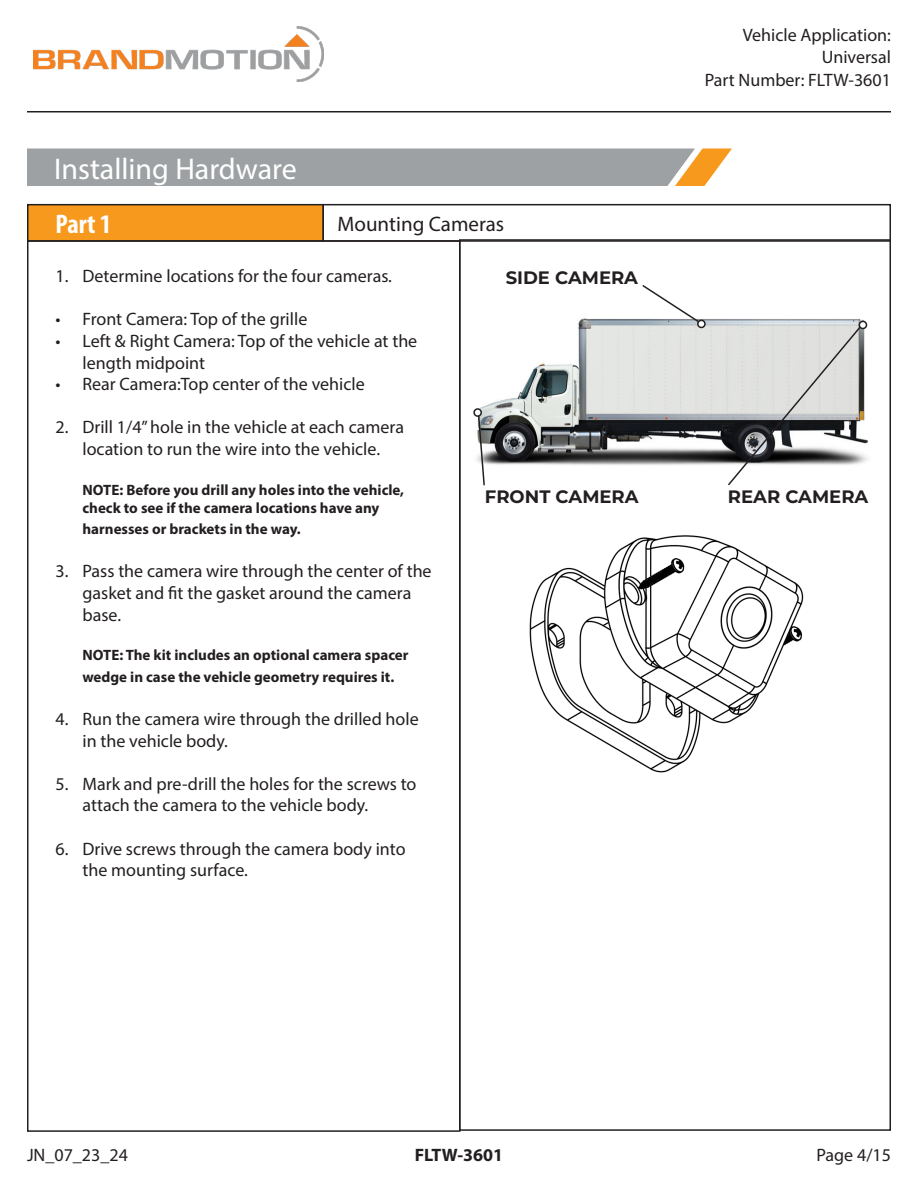
<style>
.page{position:relative;width:918px;height:1188px;background:#fff}
.page>*{position:absolute;margin:0;border:0;box-sizing:border-box;transform-origin:0 0}
.t1{font:30px "Myriad Pro";color:#fff}
.t2{font:700 condensed 27px "Myriad Pro";color:#fff}
.t3{font:21px "Myriad Pro";color:#231f20}
.t4{font:18px/21.6px "Myriad Pro";color:#231f20}
.t5{font:700 18px "Montserrat";color:#231f20}
.t6{font:700 18px "Myriad Pro";color:#231f20}
.t7{font:700 15px/18px "Myriad Pro";color:#231f20}
</style>
<div class="page">
<img style="left:33px;top:27px;width:290px;height:54px">
<hr style="left:27px;top:111px;width:864px;height:1px;background:#231f20">
<svg style="left:27px;top:148px;width:705px;height:38px;background:#a5a4a1"></svg>
<div style="left:28px;top:205px;width:295px;height:36px;background:#f7991c"></div>
<div style="left:27px;top:204px;width:297px;height:38px;border:2px solid #231f20"></div>
<div style="left:322px;top:204px;width:569px;height:38px;border:2px solid #231f20"></div>
<div style="left:27px;top:240px;width:433px;height:892px;border:2px solid #231f20"></div>
<img style="left:480px;top:318px;width:388px;height:147px">
<svg style="left:477px;top:411px;width:9px;height:75px"></svg>
<svg style="left:726px;top:322px;width:138px;height:164px"></svg>
<svg style="left:641px;top:285px;width:62px;height:40px"></svg>
<div style="left:474px;top:409px;width:7px;height:7px;background:#fff;border-radius:50%"></div>
<div style="left:473px;top:408px;width:9px;height:9px;border:2px solid #231f20;border-radius:50%"></div>
<div style="left:859px;top:321px;width:7px;height:8px;background:#fff;border-radius:50%"></div>
<div style="left:859px;top:321px;width:8px;height:8px;border:2px solid #231f20;border-radius:50%"></div>
<div style="left:698px;top:320px;width:7px;height:7px;background:#fff;border-radius:50%"></div>
<div style="left:697px;top:320px;width:9px;height:8px;border:2px solid #231f20;border-radius:50%"></div>
<img style="left:529px;top:535px;width:275px;height:238px">
<p class="t4" style="left:705px;top:23px;width:188px;line-height:22.5px;text-align:right">Vehicle Application:<br>Universal<br>Part Number: FLTW-3601</p>
<p class="t1" style="left:54px;top:150px;width:244px">Installing Hardware</p>
<p class="t2" style="left:56px;top:207px;width:57px">Part 1</p>
<p class="t3" style="left:338px;top:211px;width:168px">Mounting Cameras</p>
<p class="t4" style="left:56px;top:265px;width:338px">1. Determine locations for the four cameras.</p>
<p class="t4" style="left:56px;top:308px;width:253px">• Front Camera: Top of the grille</p>
<p class="t4" style="left:82px;top:330px;width:336px;text-indent:-27px">• Left &amp; Right Camera: Top of the vehicle at the length midpoint</p>
<p class="t4" style="left:56px;top:373px;width:311px">• Rear Camera:Top center of the vehicle</p>
<p class="t4" style="left:56px;top:416px;width:350px;text-align:center">2. Drill 1/4” hole in the vehicle at each camera location to run the wire into the vehicle.</p>
<p class="t7" style="left:82px;top:480px;width:323px">NOTE: Before you drill any holes into the vehicle, check to see if the camera locations have any</p>
<p class="t7" style="left:82px;top:520px;width:220px">harnesses or brackets in the way.</p>
<p class="t4" style="left:82px;top:560px;width:351px;text-indent:-27px">3. Pass the camera wire through the center of the gasket and fit the gasket around the camera base.</p>
<p class="t7" style="left:82px;top:644px;width:328px;line-height:21.6px">NOTE: The kit includes an optional camera spacer wedge in case the vehicle geometry requires it.</p>
<p class="t4" style="left:82px;top:708px;width:338px;text-indent:-27px">4. Run the camera wire through the drilled hole in the vehicle body.</p>
<p class="t4" style="left:82px;top:773px;width:336px;text-indent:-27px">5. Mark and pre-drill the holes for the screws to attach the camera to the vehicle body.</p>
<p class="t4" style="left:82px;top:838px;width:325px;text-indent:-27px">6. Drive screws through the camera body into the mounting surface.</p>
<p class="t5" style="left:506px;top:264px;width:134px">SIDE CAMERA</p>
<p class="t5" style="left:485px;top:483px;width:155px">FRONT CAMERA</p>
<p class="t5" style="left:728px;top:483px;width:142px">REAR CAMERA</p>
<p class="t4" style="left:27px;top:1144px;width:102px">JN_07_23_24</p>
<p class="t6" style="left:415px;top:1143px;width:90px">FLTW-3601</p>
<p class="t4" style="left:816px;top:1144px;width:76px">Page 4/15</p>
</div>
